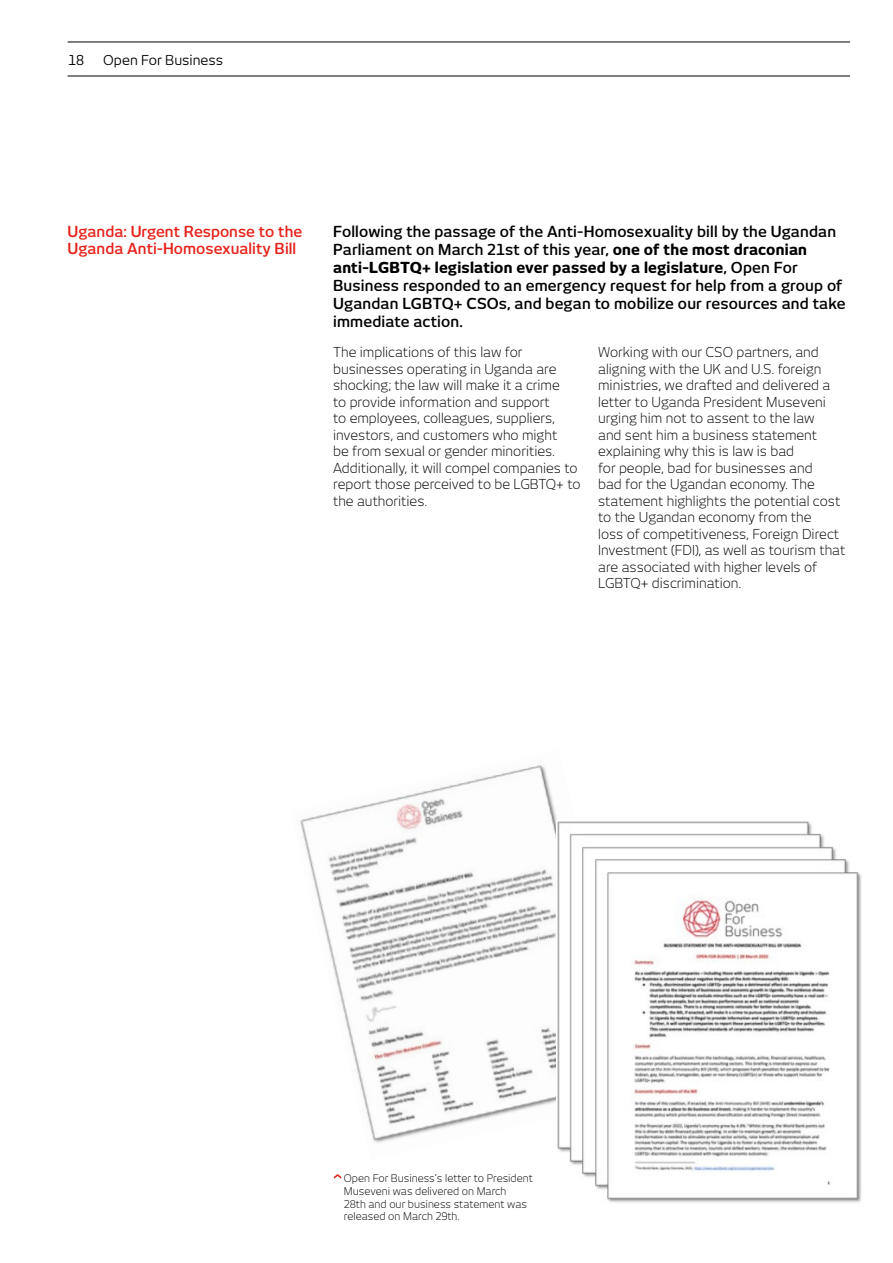
<style>
.page{position:relative;width:893px;height:1263px;background:#fff}
.page>*{position:absolute;margin:0;border:0;box-sizing:border-box;transform-origin:0 0}
.t1{font:600 15px/18px "New June";letter-spacing:.01em;color:#000}
.t2{font:600 15px/16.5px "New June";color:#e5231b}
.t3{font:300 13.5px/16.5px "New June";color:#000}
.t4{font:13.5px "New June";color:#000}
.t5{font:300 10.5px/12.8px "New June";color:#000}
.s1{font-weight:800}
</style>
<div class="page">
<img style="left:300px;top:765px;width:257px;height:378px">
<img style="left:557px;top:821px;width:305px;height:382px">
<svg style="left:334px;top:1174px;width:7px;height:5px"></svg>
<hr style="left:68px;top:76px;width:782px;height:1px;background:#000">
<hr style="left:68px;top:42px;width:782px;height:1px;background:#000">
<p class="t4" style="left:68px;top:52px;width:17px">18</p>
<p class="t4" style="left:103px;top:52px;width:122px">Open For Business</p>
<p class="t2" style="left:68px;top:223px;width:236px">Uganda: Urgent Response to the<br>Uganda Anti-Homosexuality Bill</p>
<p class="t1" style="left:333px;top:222px;width:514px">Following the passage of the Anti-Homosexuality bill by the Ugandan Parliament on March 21st of this year, <span class="s1">one of the most draconian anti-LGBTQ+ legislation ever passed by a legislature</span>, Open For Business responded to an emergency request for help from a group of Ugandan LGBTQ+ CSOs, and began to mobilize our resources and take immediate action.</p>
<p class="t3" style="left:333px;top:344px;width:249px">The implications of this law for businesses operating in Uganda are shocking; the law will make it a crime<br>to provide information and support<br>to employees, colleagues, suppliers, investors, and customers who might<br>be from sexual or gender minorities.<br>Additionally, it will compel companies to report those perceived to be LGBTQ+ to the authorities.</p>
<p class="t3" style="left:598px;top:344px;width:249px">Working with our CSO partners, and aligning with the UK and U.S. foreign ministries, we drafted and delivered a letter to Uganda President Museveni urging him not to assent to the law<br>and sent him a business statement explaining why this is law is bad<br>for people, bad for businesses and<br>bad for the Ugandan economy. The statement highlights the potential cost to the Ugandan economy from the<br>loss of competitiveness, Foreign Direct Investment (FDI), as well as tourism that are associated with higher levels of LGBTQ+ discrimination.</p>
<p class="t5" style="left:344px;top:1172px;width:190px">Open For Business’s letter to President<br>Museveni was delivered on March<br>28th and our business statement was released on March 29th.</p>
</div>
